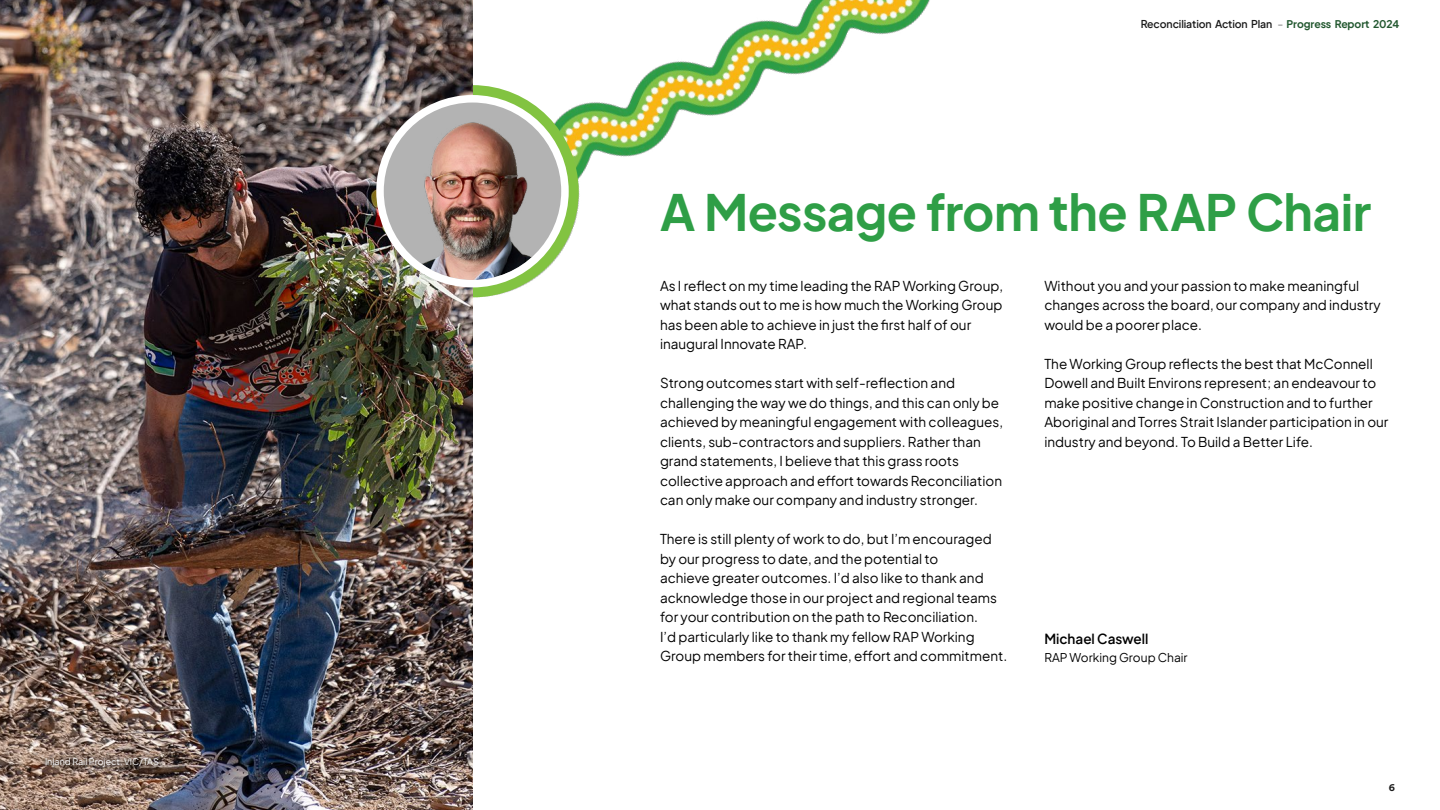
<style>
.page{position:relative;width:1440px;height:810px;background:#fff}
.page>*{position:absolute;margin:0;border:0;box-sizing:border-box;transform-origin:0 0}
.t1{font:700 49.5px "Plus Jakarta Sans";letter-spacing:-.01em;color:#2e9e46}
.t2{font:13.5px/19.5px "Plus Jakarta Sans";color:#000}
.t3{font:600 13.5px "Plus Jakarta Sans";color:#000}
.t4{font:12px "Plus Jakarta Sans";color:#000}
.t5{font:600 10.5px "Plus Jakarta Sans";letter-spacing:-.01em;color:#1a1a1a}
.t6{font:700 10.5px "Circular XX";color:#1a1a1a}
.t7{font:9px "Plus Jakarta Sans";color:#fff}
.s1{color:#999}
.s2{font-weight:700;color:#235830}
</style>
<div class="page">
<img style="left:472px;top:0;width:458px;height:505px">
<svg style="left:366px;top:85px;width:213px;height:212px;background:#96cc60"></svg>
<img style="left:0;top:0;width:472px;height:810px">
<svg style="left:380px;top:99px;width:185px;height:185px"></svg>
<img style="left:384px;top:103px;width:177px;height:177px;border-radius:89px">
<div style="left:376px;top:95px;width:193px;height:192px;border:8px solid #fff;border-radius:50%"></div>
<div style="left:39px;top:752px;width:127px;height:22px;background:#000;opacity:.36"></div>
<p class="t7" style="left:45px;top:754px;width:115px">Inland Rail Project, VIC/TAS</p>
<p class="t5" style="left:1141px;top:15px;width:260px">Reconciliation Action Plan <span class="s1">-</span> <span class="s2">Progress Report 2024</span></p>
<h1 class="t1" style="left:660px;top:169px;width:713px">A Message from the RAP Chair</h1>
<p class="t2" style="left:660px;top:274px;width:345px">As I reflect on my time leading the RAP Working Group, what stands out to me is how much the Working Group has been able to achieve in just the first half of our inaugural Innovate RAP.</p>
<p class="t2" style="left:660px;top:372px;width:345px">Strong outcomes start with self-reflection and challenging the way we do things, and this can only be achieved by meaningful engagement with colleagues, clients, sub-contractors and suppliers. Rather than grand statements, I believe that this grass roots collective approach and effort towards Reconciliation can only make our company and industry stronger.</p>
<p class="t2" style="left:660px;top:528px;width:349px">There is still plenty of work to do, but I’m encouraged by our progress to date, and the potential to<br>achieve greater outcomes. I’d also like to thank and acknowledge those in our project and regional teams for your contribution on the path to Reconciliation.<br>I’d particularly like to thank my fellow RAP Working Group members for their time, effort and commitment.</p>
<p class="t2" style="left:1044px;top:274px;width:338px">Without you and your passion to make meaningful changes across the board, our company and industry would be a poorer place.</p>
<p class="t2" style="left:1044px;top:352px;width:346px">The Working Group reflects the best that McConnell Dowell and Built Environs represent; an endeavour to make positive change in Construction and to further Aboriginal and Torres Strait Islander participation in our industry and beyond. To Build a Better Life.</p>
<p class="t3" style="left:1044px;top:627px;width:106px">Michael Caswell</p>
<p class="t4" style="left:1044px;top:648px;width:145px">RAP Working Group Chair</p>
<p class="t6" style="left:1389px;top:780px;width:8px">6</p>
</div>
